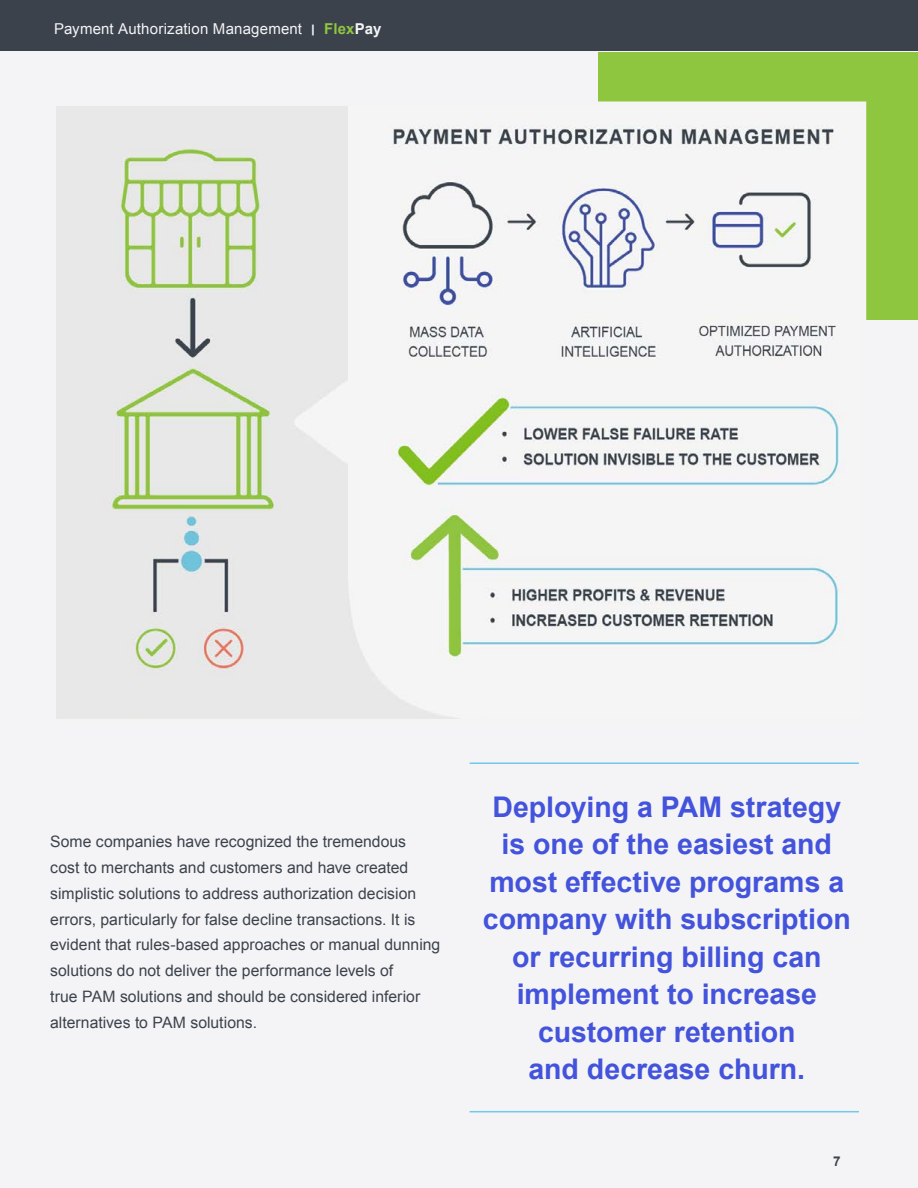
<style>
.page{position:relative;width:918px;height:1188px;background:#fff}
.page>*{position:absolute;margin:0;border:0;box-sizing:border-box;transform-origin:0 0}
.t1{font:700 28.5px/37.5px "Arial";color:#4353db;text-align:center}
.t2{font:15.75px/25.8px "Arial";color:#3c424c}
.t3{font:15px "Arial";letter-spacing:.015em;color:#f4f4f6}
.t4{font:700 13.5px "Arial";color:#3c424c}
.s1{font-weight:700}
.s2{font-weight:700;color:#8fc640}
</style>
<div class="page">
<div style="left:0;top:0;width:918px;height:54px;background:#3c424c"></div>
<div style="left:0;top:52px;width:918px;height:1136px;background:#f4f4f6"></div>
<div style="left:598px;top:52px;width:320px;height:267px;background:#8fc640"></div>
<img style="left:57px;top:106px;width:804px;height:612px">
<div style="left:52px;top:101px;width:814px;height:622px;border:4px solid #f5f4f4"></div>
<hr style="left:470px;top:762px;width:389px;height:2px;background:#72c8ea">
<hr style="left:470px;top:1111px;width:389px;height:1px;background:#72c8ea">
<p class="t3" style="left:54px;top:19px;width:329px">Payment Authorization Management <span class="s1">׀</span> <span class="s2">Flex</span><span class="s1">Pay</span></p>
<p class="t2" style="left:50px;top:829px;width:392px">Some companies have recognized the tremendous<br>cost to merchants and customers and have created simplistic solutions to address authorization decision errors, particularly for false decline transactions. It is evident that rules-based approaches or manual dunning solutions do not deliver the performance levels of<br>true PAM solutions and should be considered inferior alternatives to PAM solutions.</p>
<h1 class="t1" style="left:483px;top:789px;width:369px">Deploying a PAM strategy is one of the easiest and most effective programs a company with subscription or recurring billing can implement to increase customer retention<br>and decrease churn.</h1>
<p class="t4" style="left:833px;top:1152px;width:9px">7</p>
</div>
